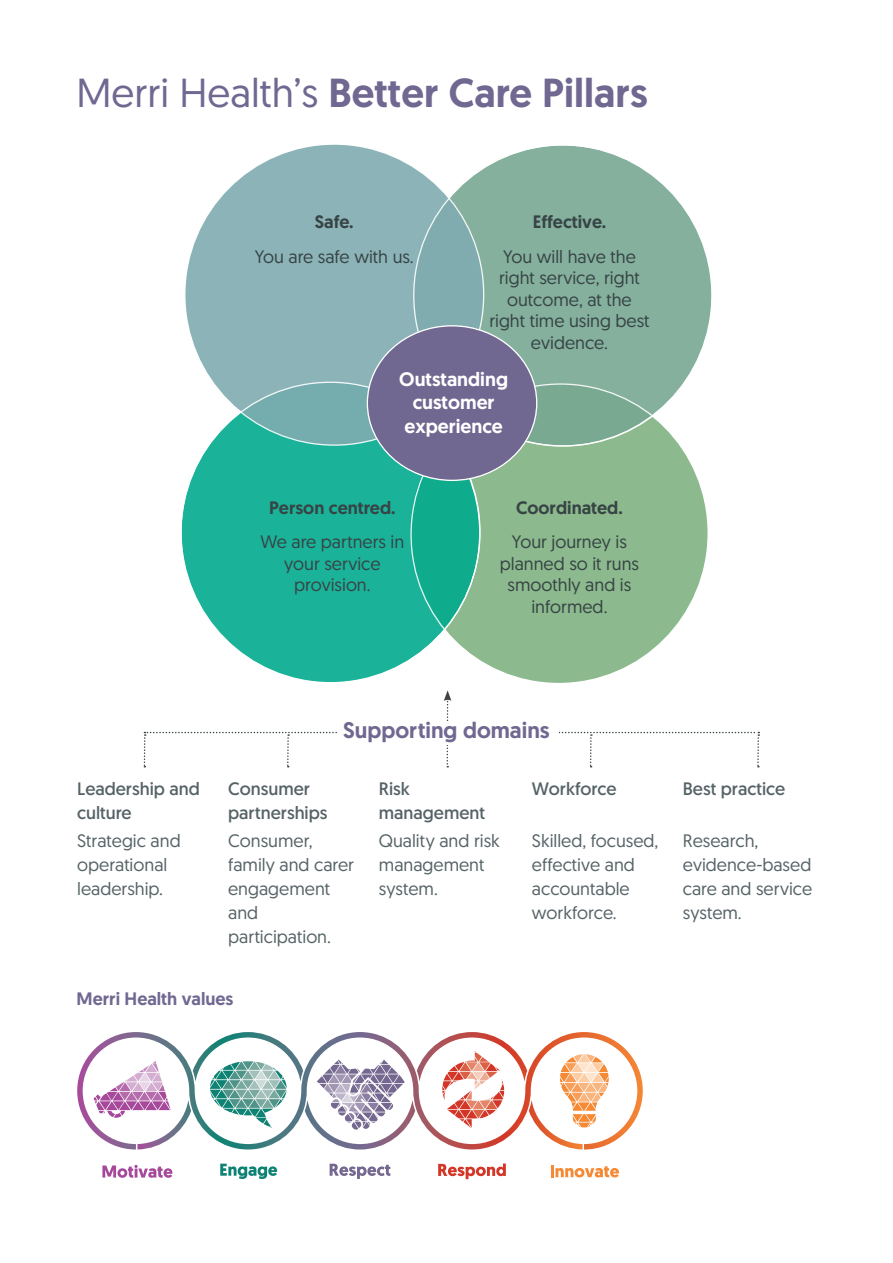
<style>
.page{position:relative;width:893px;height:1263px;background:#fff}
.page>*{position:absolute;margin:0;border:0;box-sizing:border-box;transform-origin:0 0}
.t1{font:500 40.5px "Geomanist";color:#716891}
.t2{font:500 22.5px "Geomanist";color:#716891}
.t3{font:500 19.5px/23.4px "Geomanist";color:#fff;text-align:center}
.t4{font:18px/24px "Geomanist";color:#566366}
.t5{font:18px/21.6px "Geomanist";color:#374445;text-align:center}
.t6{font:18px/24px "Geomanist";color:#566366}
.t7{font:500 18px "Geomanist";color:#374445}
.t8{font:500 18px "Geomanist";color:#716891}
.s1{font-weight:400}
</style>
<div class="page">
<div style="left:409px;top:382px;width:299px;height:301px;background:#8cb98d;border-radius:50%"></div>
<div style="left:413px;top:145px;width:299px;height:301px;background:#85b09e;border-radius:50%"></div>
<div style="left:181px;top:382px;width:299px;height:301px;background:#1ab399;border-radius:50%"></div>
<svg style="left:185px;top:144px;width:299px;height:301px;background:#8ab3b7"></svg>
<svg style="left:77px;top:1032px;width:566px;height:117px"></svg>
<svg style="left:551px;top:1165px;width:68px;height:12px"></svg>
<svg style="left:102px;top:1165px;width:70px;height:13px"></svg>
<svg style="left:220px;top:1163px;width:57px;height:16px"></svg>
<svg style="left:330px;top:1164px;width:60px;height:15px"></svg>
<svg style="left:438px;top:1163px;width:68px;height:16px"></svg>
<svg style="left:144px;top:690px;width:615px;height:77px"></svg>
<div style="left:367px;top:326px;width:170px;height:154px;background:#716891;border-radius:50%"></div>
<h1 class="t1" style="left:77px;top:66px;width:573px"><span class="s1">Merri Health’s</span> Better Care Pillars</h1>
<p class="t7" style="left:315px;top:210px;width:40px">Safe.</p>
<p class="t5" style="left:255px;top:245px;width:161px">You are safe with us.</p>
<p class="t7" style="left:533px;top:210px;width:75px">Effective.</p>
<p class="t5" style="left:489px;top:245px;width:162px">You will have the right service, right outcome, at the right time using best evidence.</p>
<p class="t3" style="left:399px;top:367px;width:110px">Outstanding customer experience</p>
<p class="t7" style="left:269px;top:495px;width:128px">Person centred.</p>
<p class="t5" style="left:260px;top:531px;width:145px">We are partners in your service provision.</p>
<p class="t7" style="left:516px;top:495px;width:108px">Coordinated.</p>
<p class="t5" style="left:500px;top:531px;width:141px">Your journey is planned so it runs smoothly and is informed.</p>
<p class="t6" style="left:77px;top:776px;width:124px">Leadership and culture</p>
<p class="t4" style="left:77px;top:828px;width:105px">Strategic and operational leadership.</p>
<p class="t2" style="left:343px;top:715px;width:208px">Supporting domains</p>
<p class="t6" style="left:228px;top:776px;width:101px">Consumer partnerships</p>
<p class="t4" style="left:228px;top:828px;width:127px">Consumer, family and carer engagement and participation.</p>
<p class="t6" style="left:379px;top:776px;width:108px">Risk management</p>
<p class="t4" style="left:379px;top:828px;width:122px">Quality and risk management system.</p>
<p class="t6" style="left:532px;top:776px;width:86px">Workforce</p>
<p class="t4" style="left:532px;top:828px;width:128px">Skilled, focused, effective and accountable workforce.</p>
<p class="t8" style="left:77px;top:987px;width:158px">Merri Health values</p>
<p class="t6" style="left:683px;top:776px;width:104px">Best practice</p>
<p class="t4" style="left:683px;top:828px;width:131px">Research, evidence-based care and service system.</p>
</div>
